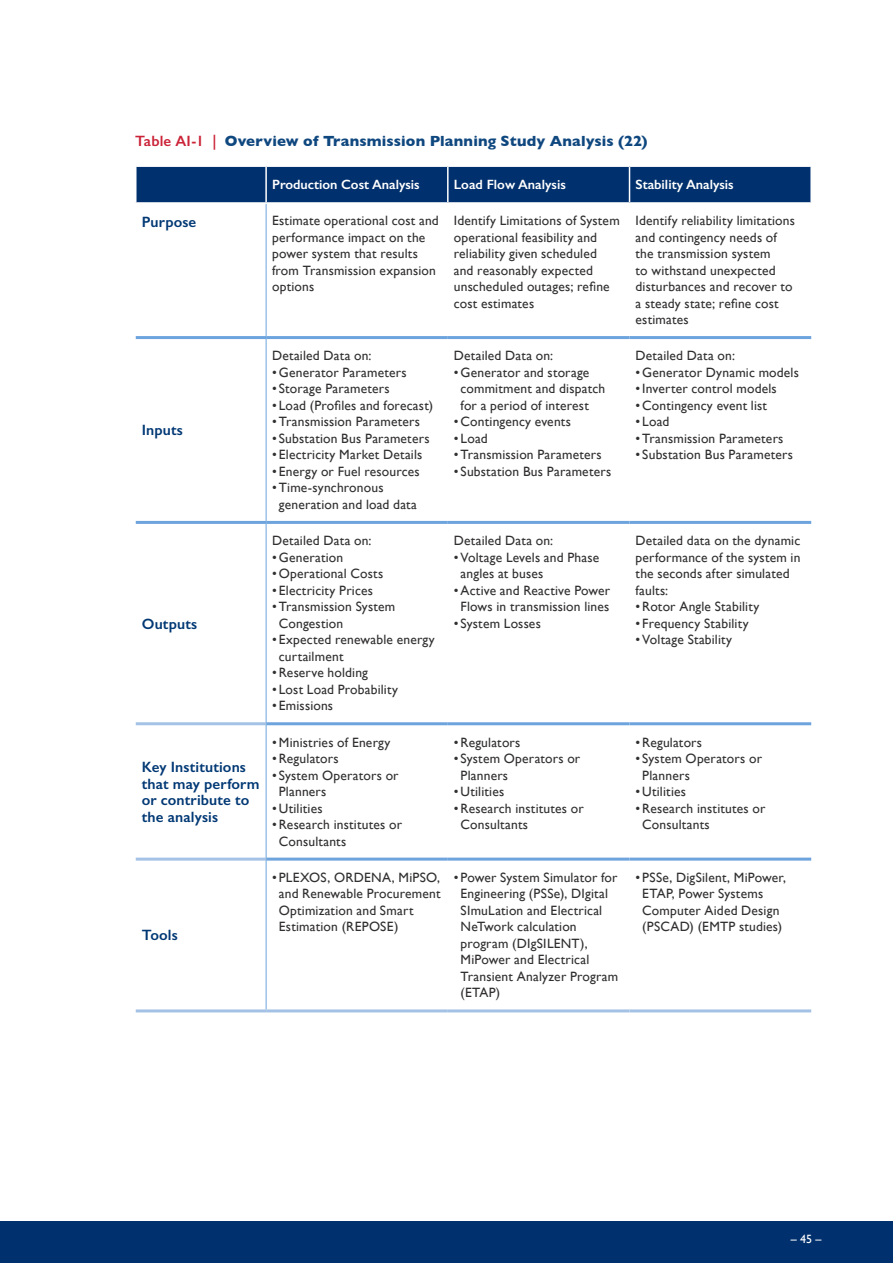
<style>
.page{position:relative;width:893px;height:1263px;background:#fff}
.page>*{position:absolute;margin:0;border:0;box-sizing:border-box;transform-origin:0 0}
.Table_Text{font:600 15px/16.5px "Gill Sans";letter-spacing:.01em;color:#003874}
.Table_Callouts{font:700 15px "Gill Sans";letter-spacing:.01em;color:#0f477f}
.Table_Text-2{font:13.5px/16.5px "Gill Sans";letter-spacing:.015em;color:#312f30}
.Table_Text_Before_Bullets{font:13.5px/16.5px "Gill Sans";letter-spacing:.01em;color:#312f30}
.Table_Header{font:600 13.5px "Gill Sans";color:#fff}
.t1{font:12px "Gill Sans";color:#fff}
.s1{font-weight:600;color:#cb2338}
</style>
<div class="page">
<div style="left:0;top:1221px;width:893px;height:42px;background:#00306d"></div>
<div style="left:136px;top:167px;width:674px;height:35px;background:#00306d"></div>
<hr style="left:266px;top:204px;width:1px;height:132px;background:#6ea4dd">
<hr style="left:266px;top:339px;width:1px;height:182px;background:#6ea4dd">
<hr style="left:266px;top:524px;width:1px;height:200px;background:#6ea4dd">
<hr style="left:266px;top:724px;width:1px;height:135px;background:#6ea4dd">
<hr style="left:266px;top:859px;width:1px;height:150px;background:#6ea4dd">
<hr style="left:136px;top:336px;width:130px;height:3px;background:#6ea4dd">
<hr style="left:266px;top:336px;width:182px;height:3px;background:#6ea4dd">
<hr style="left:448px;top:336px;width:181px;height:3px;background:#6ea4dd">
<hr style="left:629px;top:336px;width:182px;height:3px;background:#6ea4dd">
<hr style="left:266px;top:521px;width:182px;height:3px;background:#6ea4dd">
<hr style="left:448px;top:521px;width:181px;height:3px;background:#6ea4dd">
<hr style="left:629px;top:521px;width:182px;height:3px;background:#6ea4dd">
<hr style="left:266px;top:722px;width:182px;height:3px;background:#6ea4dd">
<hr style="left:448px;top:722px;width:181px;height:3px;background:#6ea4dd">
<hr style="left:629px;top:722px;width:182px;height:3px;background:#6ea4dd">
<hr style="left:136px;top:521px;width:130px;height:3px;background:#6ea4dd">
<hr style="left:266px;top:858px;width:182px;height:3px;background:#6ea4dd">
<hr style="left:448px;top:858px;width:181px;height:3px;background:#6ea4dd">
<hr style="left:629px;top:858px;width:182px;height:3px;background:#6ea4dd">
<hr style="left:265px;top:167px;width:2px;height:35px;background:#fff">
<hr style="left:447px;top:167px;width:2px;height:35px;background:#fff">
<hr style="left:629px;top:167px;width:1px;height:35px;background:#fff">
<hr style="left:136px;top:722px;width:130px;height:3px;background:#a3c2e5">
<hr style="left:136px;top:858px;width:130px;height:3px;background:#a3c2e5">
<hr style="left:136px;top:1009px;width:130px;height:3px;background:#a3c2e5">
<hr style="left:266px;top:1009px;width:182px;height:3px;background:#a3c2e5">
<hr style="left:448px;top:1009px;width:181px;height:3px;background:#a3c2e5">
<hr style="left:629px;top:1009px;width:182px;height:3px;background:#a3c2e5">
<p class="Table_Callouts" style="left:135px;top:129px;width:514px"><span class="s1">Table AI-1 |</span> Overview of Transmission Planning Study Analysis (22)</p>
<p class="Table_Header" style="left:272px;top:177px;width:149px">Production Cost Analysis</p>
<p class="Table_Header" style="left:454px;top:177px;width:114px">Load Flow Analysis</p>
<p class="Table_Header" style="left:635px;top:177px;width:100px">Stability Analysis</p>
<p class="Table_Text" style="left:142px;top:213px;width:56px">Purpose</p>
<p class="Table_Text-2" style="left:272px;top:212px;width:168px">Estimate operational cost and performance impact on the power system that results from Transmission expansion options</p>
<p class="Table_Text-2" style="left:454px;top:212px;width:167px">Identify Limitations of System operational feasibility and reliability given scheduled and reasonably expected unscheduled outages; refine cost estimates</p>
<p class="Table_Text-2" style="left:635px;top:212px;width:161px">Identify reliability limitations and contingency needs of the transmission system<br>to withstand unexpected disturbances and recover to a steady state; refine cost estimates</p>
<p class="Table_Text" style="left:142px;top:422px;width:43px">Inputs</p>
<p class="Table_Text" style="left:142px;top:615px;width:57px">Outputs</p>
<p class="Table_Text" style="left:142px;top:759px;width:119px">Key Institutions that may perform or contribute to the analysis</p>
<p class="Table_Text" style="left:142px;top:927px;width:38px">Tools</p>
<p class="Table_Text_Before_Bullets" style="left:272px;top:347px;width:101px">Detailed Data on:</p>
<p class="Table_Text-2" style="left:272px;top:364px;width:136px">•Generator Parameters</p>
<p class="Table_Text-2" style="left:272px;top:380px;width:119px">• Storage Parameters</p>
<p class="Table_Text-2" style="left:272px;top:397px;width:162px">• Load (Profiles and forecast)</p>
<p class="Table_Text-2" style="left:272px;top:413px;width:149px">•Transmission Parameters</p>
<p class="Table_Text-2" style="left:272px;top:430px;width:159px">• Substation Bus Parameters</p>
<p class="Table_Text-2" style="left:272px;top:446px;width:152px">• Electricity Market Details</p>
<p class="Table_Text-2" style="left:272px;top:463px;width:149px">• Energy or Fuel resources</p>
<p class="Table_Text-2" style="left:279px;top:479px;width:140px;text-indent:-7px">•Time-synchronous generation and load data</p>
<p class="Table_Text_Before_Bullets" style="left:272px;top:532px;width:101px">Detailed Data on:</p>
<p class="Table_Text-2" style="left:272px;top:549px;width:73px">•Generation</p>
<p class="Table_Text-2" style="left:272px;top:565px;width:113px">• Operational Costs</p>
<p class="Table_Text-2" style="left:272px;top:582px;width:102px">• Electricity Prices</p>
<p class="Table_Text-2" style="left:279px;top:598px;width:118px;text-indent:-7px">•Transmission System<br>Congestion</p>
<p class="Table_Text-2" style="left:279px;top:631px;width:158px;text-indent:-7px">• Expected renewable energy curtailment</p>
<p class="Table_Text-2" style="left:272px;top:664px;width:97px">•Reserve holding</p>
<p class="Table_Text-2" style="left:272px;top:681px;width:127px">• Lost Load Probability</p>
<p class="Table_Text-2" style="left:272px;top:697px;width:63px">• Emissions</p>
<p class="Table_Text-2" style="left:272px;top:734px;width:120px">•Ministries of Energy</p>
<p class="Table_Text-2" style="left:272px;top:750px;width:68px">•Regulators</p>
<p class="Table_Text-2" style="left:279px;top:767px;width:121px;text-indent:-7px">• System Operators or<br>Planners</p>
<p class="Table_Text-2" style="left:272px;top:800px;width:52px">• Utilities</p>
<p class="Table_Text-2" style="left:279px;top:816px;width:125px;text-indent:-7px">•Research institutes or<br>Consultants</p>
<p class="Table_Text_Before_Bullets" style="left:454px;top:347px;width:101px">Detailed Data on:</p>
<p class="Table_Text-2" style="left:461px;top:364px;width:146px;text-indent:-7px">•Generator and storage commitment and dispatch for a period of interest</p>
<p class="Table_Text-2" style="left:454px;top:413px;width:119px">• Contingency events</p>
<p class="Table_Text-2" style="left:454px;top:430px;width:35px">• Load</p>
<p class="Table_Text-2" style="left:454px;top:446px;width:149px">•Transmission Parameters</p>
<p class="Table_Text-2" style="left:454px;top:463px;width:159px">• Substation Bus Parameters</p>
<p class="Table_Text_Before_Bullets" style="left:454px;top:532px;width:101px">Detailed Data on:</p>
<p class="Table_Text-2" style="left:461px;top:549px;width:140px;text-indent:-7px">•Voltage Levels and Phase angles at buses</p>
<p class="Table_Text-2" style="left:454px;top:582px;width:158px;text-align:center">•Active and Reactive Power<br>Flows in transmission lines</p>
<p class="Table_Text-2" style="left:454px;top:615px;width:89px">• System Losses</p>
<p class="Table_Text-2" style="left:454px;top:734px;width:68px">•Regulators</p>
<p class="Table_Text-2" style="left:461px;top:750px;width:121px;text-indent:-7px">• System Operators or<br>Planners</p>
<p class="Table_Text-2" style="left:454px;top:783px;width:52px">• Utilities</p>
<p class="Table_Text-2" style="left:461px;top:800px;width:125px;text-indent:-7px">•Research institutes or<br>Consultants</p>
<p class="Table_Text_Before_Bullets" style="left:635px;top:347px;width:101px">Detailed Data on:</p>
<p class="Table_Text-2" style="left:635px;top:364px;width:165px">•Generator Dynamic models</p>
<p class="Table_Text-2" style="left:635px;top:380px;width:143px">•Inverter control models</p>
<p class="Table_Text-2" style="left:635px;top:397px;width:133px">• Contingency event list</p>
<p class="Table_Text-2" style="left:635px;top:413px;width:35px">• Load</p>
<p class="Table_Text-2" style="left:635px;top:430px;width:149px">•Transmission Parameters</p>
<p class="Table_Text-2" style="left:635px;top:446px;width:159px">• Substation Bus Parameters</p>
<p class="Table_Text_Before_Bullets" style="left:635px;top:532px;width:166px">Detailed data on the dynamic performance of the system in the seconds after simulated faults:</p>
<p class="Table_Text-2" style="left:635px;top:598px;width:125px">•Rotor Angle Stability</p>
<p class="Table_Text-2" style="left:635px;top:615px;width:115px">• Frequency Stability</p>
<p class="Table_Text-2" style="left:635px;top:631px;width:98px">•Voltage Stability</p>
<p class="Table_Text-2" style="left:635px;top:734px;width:68px">•Regulators</p>
<p class="Table_Text-2" style="left:642px;top:750px;width:121px;text-indent:-7px">• System Operators or<br>Planners</p>
<p class="Table_Text-2" style="left:635px;top:783px;width:52px">• Utilities</p>
<p class="Table_Text-2" style="left:642px;top:800px;width:125px;text-indent:-7px">•Research institutes or<br>Consultants</p>
<p class="Table_Text-2" style="left:279px;top:869px;width:163px;text-indent:-7px">• PLEXOS, ORDENA, MiPSO, and Renewable Procurement<br>Optimization and Smart<br>Estimation (REPOSE)</p>
<p class="Table_Text-2" style="left:461px;top:869px;width:159px;text-indent:-7px">• Power System Simulator for<br>Engineering (PSSe), DIgital<br>SImuLation and Electrical<br>NeTwork calculation program (DIgSILENT),<br>MiPower and Electrical<br>Transient Analyzer Program (ETAP)</p>
<p class="Table_Text-2" style="left:642px;top:869px;width:145px;text-indent:-7px">• PSSe, DigSilent, MiPower,<br>ETAP, Power Systems<br>Computer Aided Design (PSCAD) (EMTP studies)</p>
<p class="t1" style="left:791px;top:1232px;width:32px">– 45 –</p>
</div>
